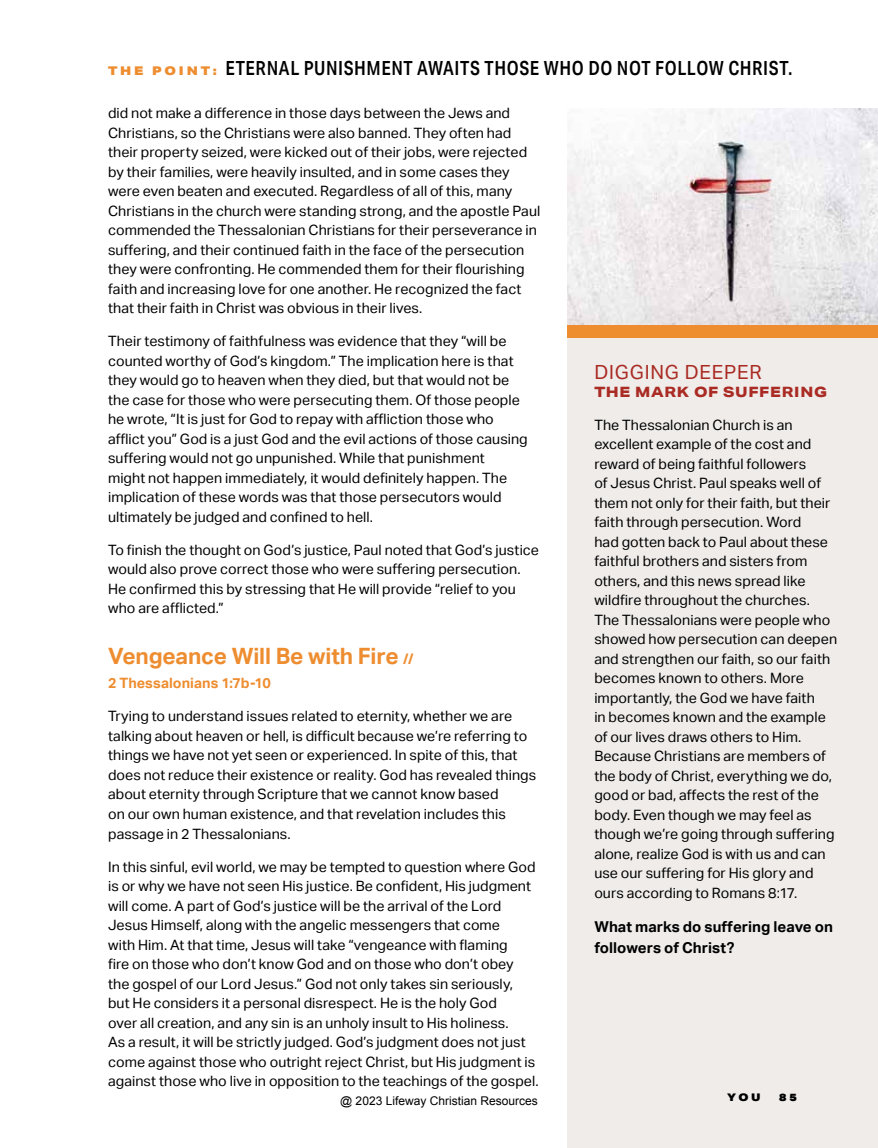
<style>
.page{position:relative;width:878px;height:1148px;background:#fff}
.page>*{position:absolute;margin:0;border:0;box-sizing:border-box;transform-origin:0 0}
.t1{font:700 22.5px "Aktiv Grotesk";letter-spacing:-.005em;color:#ee8d30}
.t2{font:500 19.5px "Aktiv Grotesk Cd";letter-spacing:.03em;color:#000}
.t3{font:19.5px "Aktiv Grotesk";letter-spacing:.045em;color:#aa2b23}
.t4{font:700 15px/21px "Aktiv Grotesk";color:#000}
.t5{font:14.25px/19.5px "Aktiv Grotesk";letter-spacing:.005em;color:#000}
.t6{font:700 14.25px "Aktiv Grotesk";letter-spacing:.005em;color:#ee8d30}
.t7{font:800 14.25px "Aktiv Grotesk Ex";letter-spacing:.05em;color:#aa2b23}
.t8{font:12px "Arial";color:#000}
.t9{font:900 10.5px "Aktiv Grotesk Ex";color:#000}
.s1{font-family:"Aktiv Grotesk Ex";font-weight:900;font-size:12px;color:#ee8d30}
.s2{font-size:14.25px}
</style>
<div class="page">
<div style="left:567px;top:108px;width:311px;height:1040px;background:#efecea"></div>
<div style="left:567px;top:324px;width:311px;height:14px;background:#ee8d30"></div>
<img style="left:567px;top:108px;width:311px;height:216px">
<h2 class="t2" style="left:108px;top:56px;width:686px"><span class="s1">T H E P O I N T :</span> ETERNAL PUNISHMENT AWAITS THOSE WHO DO NOT FOLLOW CHRIST.</h2>
<p class="t5" style="left:108px;top:104px;width:433px">did not make a difference in those days between the Jews and Christians, so the Christians were also banned. They often had their property seized, were kicked out of their jobs, were rejected by their families, were heavily insulted, and in some cases they were even beaten and executed. Regardless of all of this, many Christians in the church were standing strong, and the apostle Paul commended the Thessalonian Christians for their perseverance in suffering, and their continued faith in the face of the persecution they were confronting. He commended them for their flourishing faith and increasing love for one another. He recognized the fact that their faith in Christ was obvious in their lives.</p>
<p class="t5" style="left:108px;top:331px;width:421px">Their testimony of faithfulness was evidence that they “will be counted worthy of God’s kingdom.” The implication here is that they would go to heaven when they died, but that would not be the case for those who were persecuting them. Of those people he wrote, “It is just for God to repay with affliction those who afflict you” God is a just God and the evil actions of those causing suffering would not go unpunished. While that punishment<br>might not happen immediately, it would definitely happen. The implication of these words was that those persecutors would ultimately be judged and confined to hell.</p>
<p class="t5" style="left:108px;top:540px;width:432px">To finish the thought on God’s justice, Paul noted that God’s justice would also prove correct those who were suffering persecution.<br>He confirmed this by stressing that He will provide “relief to you who are afflicted.”</p>
<h1 class="t1" style="left:108px;top:643px;width:307px">Vengeance Will Be with Fire <span class="s2">//</span></h1>
<p class="t6" style="left:108px;top:675px;width:164px">2 Thessalonians 1:7b-10</p>
<p class="t5" style="left:108px;top:707px;width:429px">Trying to understand issues related to eternity, whether we are talking about heaven or hell, is difficult because we’re referring to things we have not yet seen or experienced. In spite of this, that does not reduce their existence or reality. God has revealed things about eternity through Scripture that we cannot know based<br>on our own human existence, and that revelation includes this passage in 2 Thessalonians.</p>
<p class="t5" style="left:108px;top:856px;width:432px">In this sinful, evil world, we may be tempted to question where God is or why we have not seen His justice. Be confident, His judgment will come. A part of God’s justice will be the arrival of the Lord Jesus Himself, along with the angelic messengers that come<br>with Him. At that time, Jesus will take “vengeance with flaming<br>fire on those who don’t know God and on those who don’t obey the gospel of our Lord Jesus.” God not only takes sin seriously,<br>but He considers it a personal disrespect. He is the holy God<br>over all creation, and any sin is an unholy insult to His holiness.<br>As a result, it will be strictly judged. God’s judgment does not just come against those who outright reject Christ, but His judgment is against those who live in opposition to the teachings of the gospel.</p>
<h2 class="t3" style="left:594px;top:360px;width:169px">DIGGING DEEPER</h2>
<p class="t7" style="left:594px;top:382px;width:234px">THE MARK OF SUFFERING</p>
<p class="t5" style="left:594px;top:415px;width:244px">The Thessalonian Church is an excellent example of the cost and reward of being faithful followers<br>of Jesus Christ. Paul speaks well of them not only for their faith, but their faith through persecution. Word<br>had gotten back to Paul about these faithful brothers and sisters from others, and this news spread like wildfire throughout the churches.<br>The Thessalonians were people who showed how persecution can deepen and strengthen our faith, so our faith becomes known to others. More importantly, the God we have faith<br>in becomes known and the example of our lives draws others to Him.<br>Because Christians are members of the body of Christ, everything we do, good or bad, affects the rest of the body. Even though we may feel as though we’re going through suffering alone, realize God is with us and can use our suffering for His glory and ours according to Romans 8:17.</p>
<p class="t4" style="left:594px;top:916px;width:240px">What marks do suffering leave on followers of Christ?</p>
<p class="t8" style="left:340px;top:1092px;width:199px">@ 2023 Lifeway Christian Resources</p>
<p class="t9" style="left:727px;top:1090px;width:35px">YOU</p>
<p class="t9" style="left:779px;top:1090px;width:19px">8 5</p>
</div>
